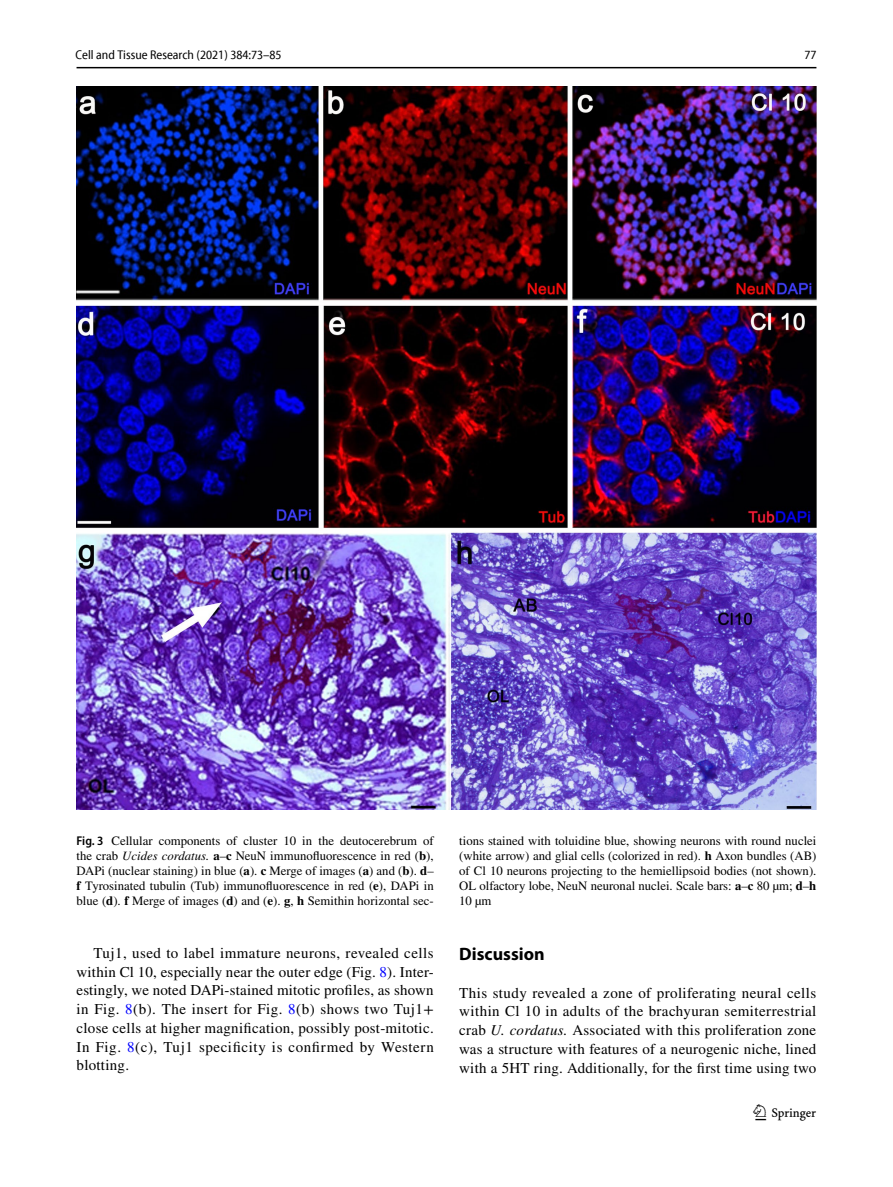
<style>
.page{position:relative;width:893px;height:1187px;background:#fff}
.page>*{position:absolute;margin:0;border:0;box-sizing:border-box;transform-origin:0 0}
.t1{font:22.5px "Springnew Regular 3";color:#000}
.t2{font:700 18px "Myriad Pro";color:#000}
.t3{font:15px/18.8px "STIX";letter-spacing:.015em;color:#000;text-align:justify}
.t4{font:12.75px/15px "STIX";color:#000;text-align:justify}
.t5{font:semi-condensed 12.75px "Myriad Pro Unic";color:#000}
.s1{font-family:"Myriad Pro";font-weight:600;font-stretch:semi-condensed}
.s2{font-style:italic}
.s3{font-weight:700}
.s4{color:#00f}
</style>
<div class="page">
<hr style="left:77px;top:67px;width:739px;height:1px;background:#000">
<img style="left:77px;top:87px;width:739px;height:723px">
<p class="t5" style="left:76px;top:50px;width:208px">Cell and Tissue Research (2021) 384:73–85</p>
<p class="t5" style="left:805px;top:50px;width:14px">77</p>
<p class="t4" style="left:77px;top:834px;width:359px"><span class="s1">Fig. 3</span> Cellular components of cluster 10 in the deutocerebrum of the crab <span class="s2">Ucides cordatus.</span> <span class="s3">a</span>–<span class="s3">c</span> NeuN immunofluorescence in red (<span class="s3">b</span>), DAPi (nuclear staining) in blue (<span class="s3">a</span>). <span class="s3">c</span> Merge of images (<span class="s3">a</span>) and (<span class="s3">b</span>). <span class="s3">d</span>– <span class="s3">f</span> Tyrosinated tubulin (Tub) immunofluorescence in red (<span class="s3">e</span>), DAPi in blue (<span class="s3">d</span>). <span class="s3">f</span> Merge of images (<span class="s3">d</span>) and (<span class="s3">e</span>). <span class="s3">g</span>, <span class="s3">h</span> Semithin horizontal sec-</p>
<p class="t4" style="left:459px;top:834px;width:359px">tions stained with toluidine blue, showing neurons with round nuclei (white arrow) and glial cells (colorized in red). <span class="s3">h</span> Axon bundles (AB) of Cl 10 neurons projecting to the hemiellipsoid bodies (not shown).<br>OL olfactory lobe, NeuN neuronal nuclei. Scale bars: <span class="s3">a</span>–<span class="s3">c</span> 80 µm; <span class="s3">d</span>–<span class="s3">h </span>10 µm</p>
<p class="t3" style="left:77px;top:944px;width:359px;text-indent:17px">Tuj1, used to label immature neurons, revealed cells within Cl 10, especially near the outer edge (Fig. <span class="s4">8</span>). Inter&shy;estingly, we noted DAPi-stained mitotic profiles, as shown in Fig. <span class="s4">8</span>(b). The insert for Fig. <span class="s4">8</span>(b) shows two Tuj1+ close cells at higher magnification, possibly post-mitotic.<br>In Fig. <span class="s4">8</span>(c), Tuj1 specificity is confirmed by Western blotting.</p>
<p class="t2" style="left:459px;top:942px;width:87px">Discussion</p>
<p class="t3" style="left:459px;top:984px;width:359px">This study revealed a zone of proliferating neural cells within Cl 10 in adults of the brachyuran semiterrestrial crab <span class="s2">U. cordatus.</span> Associated with this proliferation zone was a structure with features of a neurogenic niche, lined with a 5HT ring. Additionally, for the first time using two</p>
<h1 class="t1" style="left:755px;top:1104px;width:62px">1 3</h1>
</div>
